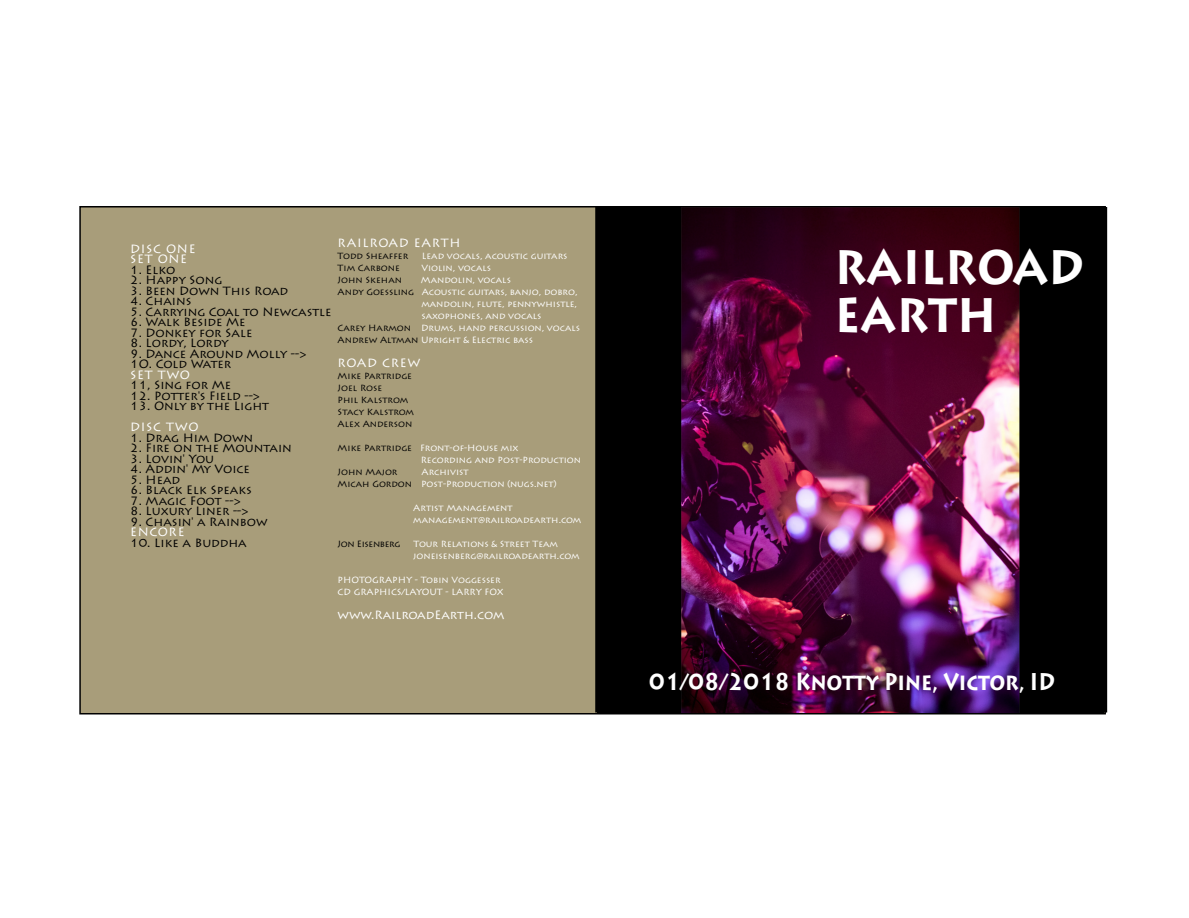
<style>
.page{position:relative;width:1189px;height:918px;background:#fff}
.page>*{position:absolute;margin:0;border:0;box-sizing:border-box;transform-origin:0 0}
.t1{font:700 48px/48px "Lithos Pro";color:#fff;scale:.9 1}
.t2{font:700 24px "Lithos Pro";color:#fff;scale:.83 1}
.t3{font:12px/10.5px "Lithos Pro";color:#000}
.t4{font:12px/10.5px "Lithos Pro";letter-spacing:.055em;color:#fff}
.t5{font:12px "Lithos Pro";color:#fff}
.t6{font:9px/12px "Lithos Pro";color:#fff}
.t7{font:9px/12px "Lithos Pro";color:#000}
.t8{font:9px "Lithos Pro";letter-spacing:-.035em;color:#000}
.s1{color:#000}
</style>
<div class="page">
<svg style="left:79px;top:206px;width:1029px;height:509px;background:#725753"></svg>
<h3 class="t4" style="left:337px;top:238px;width:124px">RAILROAD EARTH</h3>
<p class="t7" style="left:337px;top:250px;width:72px">Todd Sheaffer</p>
<p class="t6" style="left:421px;top:250px;width:147px">Lead vocals, acoustic guitars</p>
<p class="t7" style="left:337px;top:262px;width:64px">Tim Carbone</p>
<p class="t6" style="left:421px;top:262px;width:71px">Violin, vocals</p>
<p class="t7" style="left:337px;top:274px;width:66px">John Skehan</p>
<p class="t6" style="left:421px;top:274px;width:92px">Mandolin, vocals</p>
<p class="t6" style="left:337px;top:286px;width:241px"><span class="s1">Andy Goessling</span> Acoustic guitars, banjo, dobro,</p>
<p class="t6" style="left:421px;top:298px;width:157px">mandolin, flute, pennywhistle,</p>
<p class="t6" style="left:421px;top:310px;width:122px">saxophones, and vocals</p>
<p class="t6" style="left:337px;top:322px;width:244px"><span class="s1">Carey Harmon</span> Drums, hand percussion, vocals</p>
<p class="t6" style="left:337px;top:334px;width:197px"><span class="s1">Andrew Altman</span> Upright &amp; Electric bass</p>
<h3 class="t4" style="left:337px;top:358px;width:84px">ROAD CREW</h3>
<p class="t7" style="left:337px;top:370px;width:78px">Mike Partridge<br>Joel Rose<br>Phil Kalstrom<br>Stacy Kalstrom<br>Alex Anderson</p>
<p class="t6" style="left:420px;top:442px;width:162px;text-indent:-83px"><span class="s1">Mike Partridge</span> Front-of-House mix<br>Recording and Post-Production</p>
<p class="t7" style="left:337px;top:466px;width:61px">John Major</p>
<h3 class="t4" style="left:130px;top:244px;width:67px">DISC ONE<br>SET ONE</h3>
<h3 class="t3" style="left:130px;top:265px;width:47px">1. Elko</h3>
<h3 class="t3" style="left:130px;top:275px;width:93px">2. Happy Song</h3>
<h3 class="t3" style="left:130px;top:286px;width:159px">3. Been Down This Road</h3>
<h3 class="t3" style="left:130px;top:296px;width:63px">4. Chains</h3>
<h3 class="t3" style="left:130px;top:307px;width:203px">5. Carrying Coal to Newcastle</h3>
<h3 class="t3" style="left:130px;top:317px;width:117px">6. Walk Beside Me</h3>
<h3 class="t3" style="left:130px;top:328px;width:124px">7. Donkey for Sale</h3>
<h3 class="t3" style="left:130px;top:338px;width:100px">8. Lordy, Lordy</h3>
<h3 class="t3" style="left:130px;top:349px;width:178px">9. Dance Around Molly --&gt;<br>1O. Cold Water</h3>
<h3 class="t4" style="left:130px;top:370px;width:61px">SET TWO</h3>
<h3 class="t3" style="left:130px;top:380px;width:102px">11, Sing for Me</h3>
<h3 class="t3" style="left:130px;top:391px;width:131px">12. Potter's Field --&gt;</h3>
<h3 class="t3" style="left:130px;top:401px;width:140px">13. Only by the Light</h3>
<h3 class="t4" style="left:130px;top:422px;width:70px">DISC TWO</h3>
<h3 class="t3" style="left:130px;top:433px;width:124px">1. Drag Him Down</h3>
<h3 class="t3" style="left:130px;top:443px;width:163px">2. Fire on the Mountain</h3>
<h3 class="t3" style="left:130px;top:454px;width:85px">3. Lovin' You</h3>
<h3 class="t3" style="left:130px;top:464px;width:121px">4. Addin' My Voice</h3>
<h3 class="t3" style="left:130px;top:475px;width:51px">5. Head</h3>
<h3 class="t3" style="left:130px;top:485px;width:123px">6. Black Elk Speaks</h3>
<h3 class="t3" style="left:130px;top:496px;width:112px">7. Magic Foot --&gt;</h3>
<h3 class="t3" style="left:130px;top:506px;width:120px">8. Luxury Liner --&gt;</h3>
<h3 class="t3" style="left:130px;top:517px;width:139px">9. Chasin' a Rainbow</h3>
<h3 class="t4" style="left:130px;top:527px;width:56px">ENCORE</h3>
<h3 class="t3" style="left:130px;top:538px;width:118px">10. Like a Buddha</h3>
<p class="t6" style="left:337px;top:466px;width:220px;text-align:center">Archivist<br><span class="s1">Micah Gordon</span> Post-Production (nugs.net)</p>
<p class="t6" style="left:413px;top:502px;width:169px">Artist Management management@railroadearth.com</p>
<p class="t8" style="left:337px;top:539px;width:64px">Jon Eisenberg</p>
<p class="t6" style="left:413px;top:538px;width:168px">Tour Relations &amp; Street Team joneisenberg@railroadearth.com</p>
<p class="t6" style="left:337px;top:574px;width:167px">PHOTOGRAPHY - Tobin Voggesser<br>CD GRAPHICS/LAYOUT - LARRY FOX</p>
<h3 class="t5" style="left:337px;top:608px;width:168px">www.RailroadEarth.com</h3>
<h1 class="t1" style="left:834px;top:244px;width:279px">RAILROAD<br>EARTH</h1>
<h2 class="t2" style="left:649px;top:667px;width:490px">01/08/2018 Knotty Pine, Victor, ID</h2>
</div>
